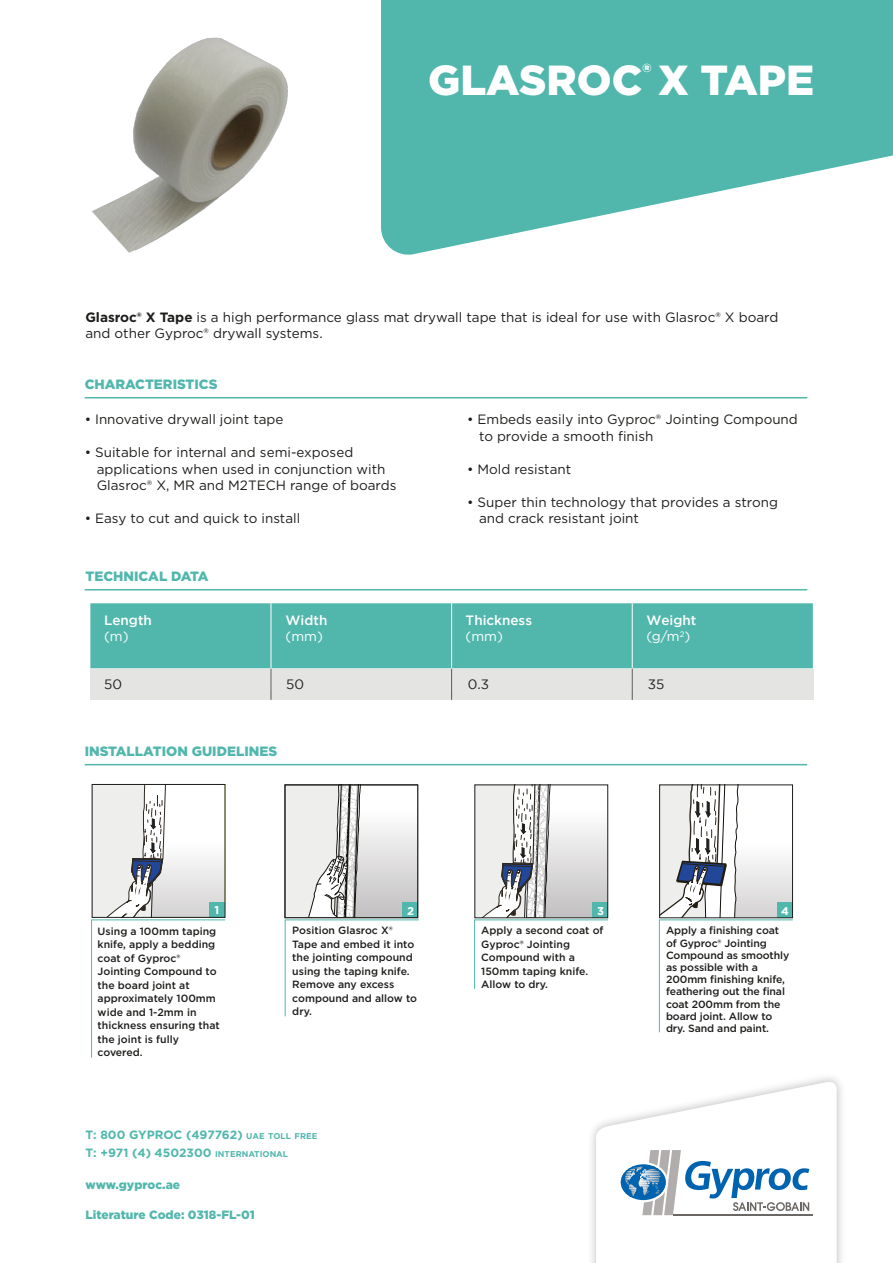
<style>
.page{position:relative;width:893px;height:1263px;background:#fff}
.page>*{position:absolute;margin:0;border:0;box-sizing:border-box;transform-origin:0 0}
.t1{font:900 42px "Gotham";color:#fff}
.t2{font:13.5px/16.5px "Gotham";color:#1d1d1b}
.t3{font:900 13.5px "Gotham";color:#51b7ad}
.t4{font:500 13.5px/16.5px "Gotham";color:#fff}
.t5{font:13.5px "Gotham";color:#1d1d1b}
.t6{font:13.5px "Gotham";color:#fff}
.t7{font:13.5px "Gotham";color:#fff}
.t8{font:700 12px/18px "Gotham";color:#51b7ad}
.t9{font:900 12px "Gotham";color:#51b7ad}
.t10{font:700 11.25px "Gotham";color:#fff}
.t11{font:500 10.5px/13.5px "Gotham";color:#1d1d1b}
.s1{font-weight:700}
.s2{font-weight:400}
.s3{font-size:8.4px}
</style>
<div class="page">
<svg style="left:381px;top:0;width:512px;height:255px;fill:#51b7ad"></svg>
<svg style="left:596px;top:1080px;width:241px;height:183px"></svg>
<hr style="left:85px;top:397px;width:722px;height:1px;background:#51b7ad">
<hr style="left:85px;top:589px;width:722px;height:1px;background:#51b7ad">
<div style="left:90px;top:603px;width:723px;height:65px;background:#51b7ad"></div>
<div style="left:90px;top:669px;width:723px;height:31px;background:#e4e4e3"></div>
<hr style="left:271px;top:603px;width:1px;height:88px;background:#fff">
<hr style="left:451px;top:603px;width:1px;height:88px;background:#fff">
<hr style="left:632px;top:603px;width:1px;height:88px;background:#fff">
<hr style="left:271px;top:668px;width:1px;height:32px;background:#575756">
<hr style="left:451px;top:668px;width:1px;height:32px;background:#575756">
<hr style="left:632px;top:668px;width:1px;height:32px;background:#575756">
<hr style="left:85px;top:764px;width:722px;height:1px;background:#51b7ad">
<svg style="left:91px;top:784px;width:135px;height:274px"></svg>
<div style="left:210px;top:902px;width:15px;height:15px;background:#51b7ad"></div>
<div style="left:92px;top:784px;width:133px;height:134px;border:1px solid #1e1e1d"></div>
<svg style="left:474px;top:785px;width:135px;height:204px"></svg>
<div style="left:593px;top:903px;width:15px;height:15px;background:#51b7ad"></div>
<div style="left:474px;top:784px;width:134px;height:134px;border:1px solid #1e1e1d"></div>
<svg style="left:659px;top:786px;width:134px;height:247px"></svg>
<div style="left:777px;top:903px;width:15px;height:15px;background:#51b7ad"></div>
<div style="left:659px;top:784px;width:134px;height:134px;border:1px solid #1e1e1d"></div>
<svg style="left:284px;top:785px;width:135px;height:232px"></svg>
<div style="left:403px;top:903px;width:15px;height:15px;background:#51b7ad"></div>
<div style="left:285px;top:784px;width:133px;height:134px;border:1px solid #1e1e1d"></div>
<img style="left:93px;top:37px;width:195px;height:214px">
<svg style="left:91px;top:211px;width:44px;height:42px"></svg>
<h1 class="t1" style="left:428px;top:51px;width:388px">GLASROC<sup>®</sup> X TAPE</h1>
<p class="t2" style="left:85px;top:308px;width:694px"><span class="s1">Glasroc® X Tape</span> is a high performance glass mat drywall tape that is ideal for use with Glasroc® X board and other Gyproc® drywall systems.</p>
<p class="t3" style="left:85px;top:375px;width:134px">CHARACTERISTICS</p>
<p class="t2" style="left:479px;top:411px;width:320px;text-indent:-12px">• Embeds easily into Gyproc® Jointing Compound to provide a smooth finish</p>
<p class="t2" style="left:467px;top:460px;width:106px">• Mold resistant</p>
<p class="t2" style="left:479px;top:493px;width:300px;text-indent:-12px">• Super thin technology that provides a strong and crack resistant joint</p>
<p class="t2" style="left:85px;top:411px;width:200px">• Innovative drywall joint tape</p>
<p class="t2" style="left:97px;top:444px;width:301px;text-indent:-12px">• Suitable for internal and semi-exposed applications when used in conjunction with<br>Glasroc® X, MR and M2TECH range of boards</p>
<p class="t2" style="left:85px;top:510px;width:217px">• Easy to cut and quick to install</p>
<p class="t3" style="left:86px;top:567px;width:125px">TECHNICAL DATA</p>
<p class="t4" style="left:286px;top:611px;width:43px">Width</p>
<p class="t6" style="left:286px;top:628px;width:39px">(mm)</p>
<p class="t4" style="left:466px;top:611px;width:68px">Thickness</p>
<p class="t6" style="left:466px;top:628px;width:39px">(mm)</p>
<p class="t4" style="left:646px;top:611px;width:52px">Weight <span class="s2">(g/m</span><sup>2</sup><span class="s2">)</span></p>
<p class="t4" style="left:104px;top:612px;width:49px">Length</p>
<p class="t7" style="left:104px;top:629px;width:26px">(m)</p>
<p class="t5" style="left:104px;top:677px;width:19px">50</p>
<p class="t5" style="left:286px;top:677px;width:19px">50</p>
<p class="t5" style="left:468px;top:677px;width:23px">0.3</p>
<p class="t5" style="left:648px;top:677px;width:18px">35</p>
<p class="t3" style="left:85px;top:742px;width:194px">INSTALLATION GUIDELINES</p>
<p class="t10" style="left:215px;top:903px;width:6px">1</p>
<p class="t10" style="left:407px;top:903px;width:9px">2</p>
<p class="t10" style="left:597px;top:903px;width:9px">3</p>
<p class="t10" style="left:781px;top:903px;width:9px">4</p>
<p class="t11" style="left:98px;top:924px;width:124px">Using a 100mm taping knife, apply a bedding coat of Gyproc®<br>Jointing Compound to the board joint at approximately 100mm wide and 1-2mm in thickness ensuring that the joint is fully covered.</p>
<p class="t11" style="left:292px;top:924px;width:126px">Position Glasroc X®<br>Tape and embed it into the jointing compound using the taping knife.<br>Remove any excess compound and allow to dry.</p>
<p class="t11" style="left:481px;top:924px;width:124px">Apply a second coat of<br>Gyproc® Jointing<br>Compound with a<br>150mm taping knife.<br>Allow to dry.</p>
<p class="t11" style="left:666px;top:924px;width:125px;line-height:12.1px">Apply a finishing coat of Gyproc® Jointing<br>Compound as smoothly as possible with a<br>200mm finishing knife, feathering out the final coat 200mm from the board joint. Allow to dry. Sand and paint.</p>
<p class="t8" style="left:86px;top:1126px;width:233px">T: 800 GYPROC (497762) <span class="s3">UAE TOLL FREE<br></span>T: +971 (4) 4502300 <span class="s3">INTERNATIONAL</span></p>
<p class="t9" style="left:86px;top:1176px;width:96px">www.gyproc.ae</p>
<p class="t9" style="left:86px;top:1206px;width:171px">Literature Code: 0318-FL-01</p>
</div>
